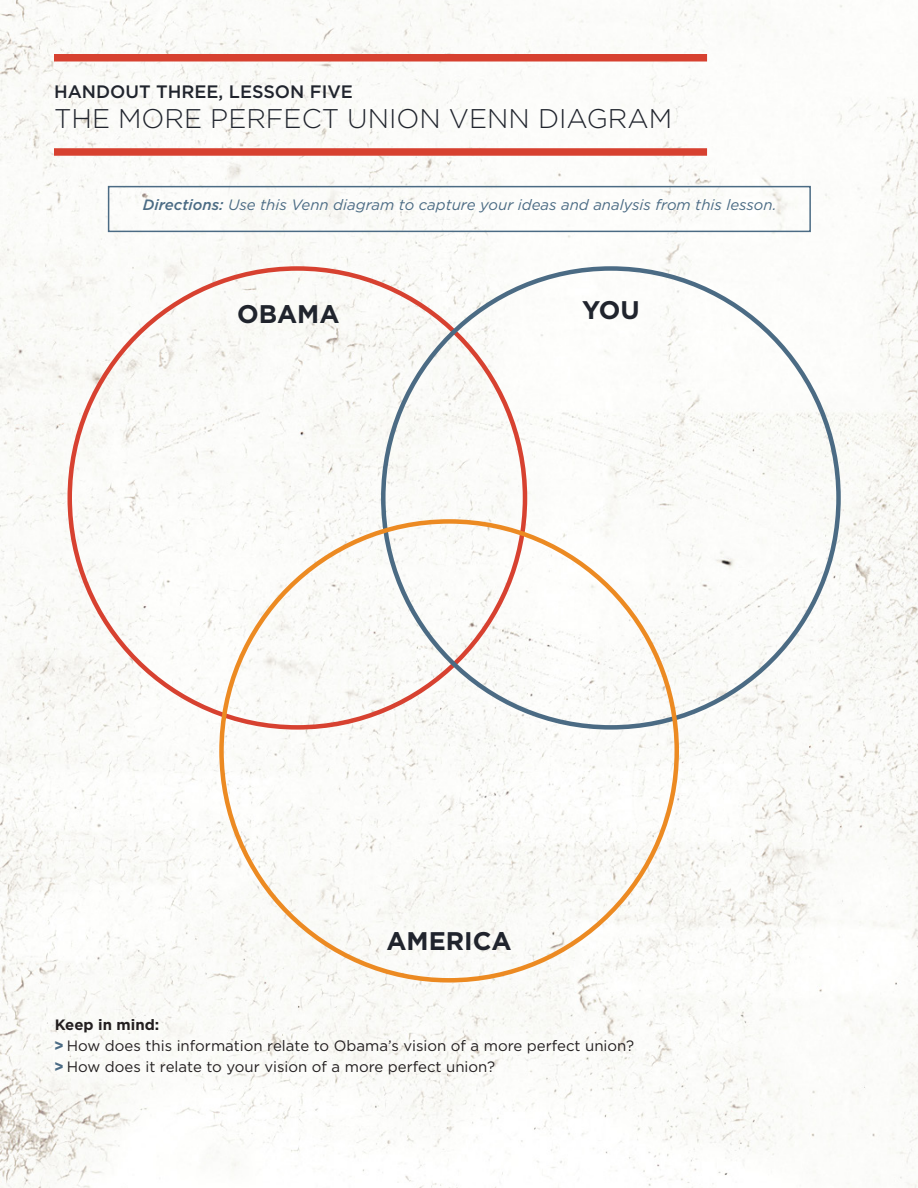
<style>
.page{position:relative;width:918px;height:1188px;background:#fff}
.page>*{position:absolute;margin:0;border:0;box-sizing:border-box;transform-origin:0 0}
.body_copy{font:300 27px "Gotham";color:#20242d}
.body_copy-2{font:700 25.5px "Gotham";color:#20242d}
.body_copy-3{font:500 18px "Gotham";color:#20242d}
.body_copy-4{font:15px "Gotham";color:#231f20}
.body_copy-5{font:italic 15px "Gotham";color:#4b6b84}
.body_copy-6{font:700 15px "Gotham";color:#231f20}
.s1{font-weight:500}
.s2{font-family:"Montserrat";font-weight:800;font-size:16.5px;color:#4b6b84}
</style>
<div class="page">
<img style="left:0;top:0;width:918px;height:1188px">
<div style="left:108px;top:186px;width:703px;height:46px;border:2px solid #4b6b84"></div>
<div style="left:54px;top:148px;width:653px;height:8px;background:#d74130"></div>
<div style="left:54px;top:54px;width:653px;height:8px;background:#d74130"></div>
<p class="body_copy-3" style="left:54px;top:81px;width:300px">HANDOUT THREE, LESSON FIVE</p>
<p class="body_copy" style="left:54px;top:104px;width:620px">THE MORE PERFECT UNION VENN DIAGRAM</p>
<p class="body_copy-5" style="left:143px;top:196px;width:635px"><span class="s1">Directions:</span> Use this Venn diagram to capture your ideas and analysis from this lesson.</p>
<p class="body_copy-2" style="left:237px;top:300px;width:104px">OBAMA</p>
<p class="body_copy-2" style="left:582px;top:295px;width:59px">YOU</p>
<p class="body_copy-2" style="left:386px;top:926px;width:127px">AMERICA</p>
<p class="body_copy-6" style="left:55px;top:1016px;width:106px">Keep in mind:</p>
<p class="body_copy-4" style="left:55px;top:1037px;width:581px"><span class="s2">&gt;</span> How does this information relate to Obama’s vision of a more perfect union?</p>
<p class="body_copy-4" style="left:55px;top:1058px;width:442px"><span class="s2">&gt;</span> How does it relate to your vision of a more perfect union?</p>
</div>
